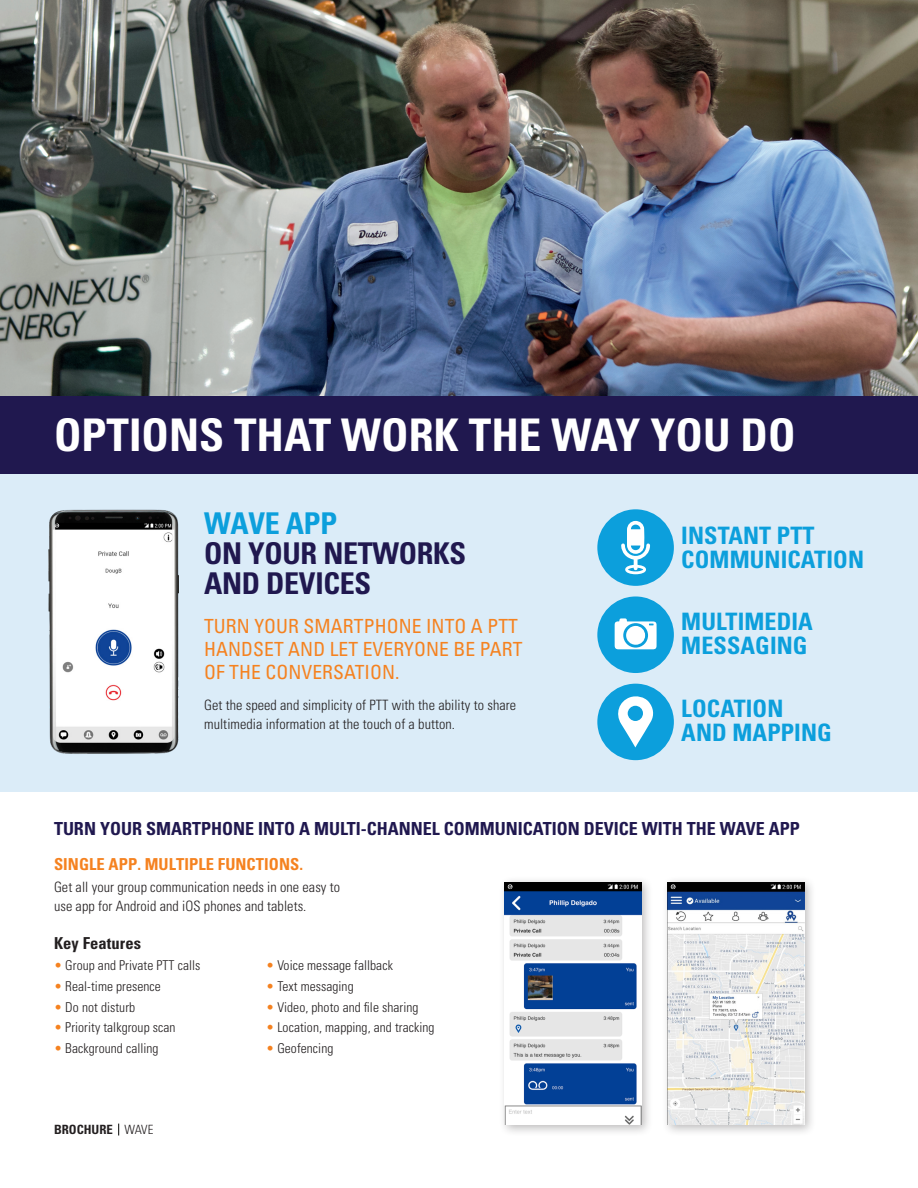
<style>
.page{position:relative;width:918px;height:1188px;background:#fff}
.page>*{position:absolute;margin:0;border:0;box-sizing:border-box;transform-origin:0 0}
.t1{font:700 condensed 45px "Univers LT Std";color:#fff}
.t2{font:700 condensed 30px/30px "Univers LT Std";letter-spacing:-.01em;color:#20184f}
.t3{font:700 condensed 24px/24px "Univers LT Std";letter-spacing:.005em;color:#0c9fdc}
.t4{font:condensed 19.5px/23.2px "Univers LT Std";letter-spacing:.005em;color:#f58220}
.t5{font:700 condensed 18px "Univers LT Std";color:#20184f}
.t6{font:700 condensed 16.5px "Univers LT Std";letter-spacing:.005em;color:#f58220}
.t7{font:700 condensed 16.5px "Univers LT Std";letter-spacing:.005em;color:#231f20}
.t8{font:300 condensed 14.25px/18.3px "Univers LT Std";letter-spacing:.005em;color:#231f20}
.t9{font:300 condensed 13.5px "Univers LT Std";letter-spacing:.005em;color:#231f20}
.t10{font:700 condensed 12.75px "Univers LT Std";color:#231f20}
.s1{color:#0c9fdc}
.s2{color:#f58220}
.s3{font-weight:300}
</style>
<div class="page">
<div style="left:0;top:396px;width:918px;height:79px;background:#20184f"></div>
<div style="left:0;top:475px;width:918px;height:317px;background:#dbecf8"></div>
<img style="left:0;top:0;width:918px;height:396px">
<div style="left:597px;top:509px;width:77px;height:77px;background:#0c9fdc;border-radius:50%"></div>
<div style="left:597px;top:596px;width:77px;height:77px;background:#0c9fdc;border-radius:50%"></div>
<div style="left:597px;top:684px;width:77px;height:76px;background:#0c9fdc;border-radius:50%"></div>
<div style="left:499px;top:876px;width:154px;height:261px;background:#231f20;opacity:.3"></div>
<img style="left:505px;top:882px;width:136px;height:243px">
<div style="left:662px;top:876px;width:154px;height:261px;background:#231f20;opacity:.3"></div>
<img style="left:668px;top:882px;width:136px;height:243px">
<svg style="left:621px;top:521px;width:29px;height:53px"></svg>
<svg style="left:618px;top:696px;width:36px;height:51px"></svg>
<svg style="left:615px;top:618px;width:42px;height:31px"></svg>
<img style="left:49px;top:509px;width:129px;height:245px">
<p class="t1" style="left:54px;top:407px;width:743px">OPTIONS THAT WORK THE WAY YOU DO</p>
<p class="t2" style="left:204px;top:508px;width:264px"><span class="s1">WAVE APP<br></span>ON YOUR NETWORKS<br>AND DEVICES</p>
<p class="t4" style="left:204px;top:614px;width:320px">TURN YOUR SMARTPHONE INTO A PTT<br>HANDSET AND LET EVERYONE BE PART<br>OF THE CONVERSATION.</p>
<p class="t8" style="left:204px;top:696px;width:314px">Get the speed and simplicity of PTT with the ability to share multimedia information at the touch of a button.</p>
<p class="t3" style="left:681px;top:523px;width:184px">INSTANT PTT<br>COMMUNICATION</p>
<p class="t3" style="left:681px;top:609px;width:133px">MULTIMEDIA<br>MESSAGING</p>
<p class="t3" style="left:681px;top:696px;width:152px">LOCATION<br>AND MAPPING</p>
<p class="t5" style="left:54px;top:817px;width:747px">TURN YOUR SMARTPHONE INTO A MULTI-CHANNEL COMMUNICATION DEVICE WITH THE WAVE APP</p>
<p class="t6" style="left:54px;top:854px;width:251px">SINGLE APP. MULTIPLE FUNCTIONS.</p>
<p class="t8" style="left:54px;top:878px;width:288px">Get all your group communication needs in one easy to use app for Android and iOS phones and tablets.</p>
<p class="t7" style="left:54px;top:933px;width:89px">Key Features</p>
<p class="t9" style="left:54px;top:957px;width:148px"><span class="s2">•</span> Group and Private PTT calls</p>
<p class="t9" style="left:54px;top:978px;width:108px"><span class="s2">•</span> Real-time presence</p>
<p class="t9" style="left:54px;top:999px;width:83px"><span class="s2">•</span> Do not disturb</p>
<p class="t9" style="left:54px;top:1019px;width:123px"><span class="s2">•</span> Priority talkgroup scan</p>
<p class="t9" style="left:54px;top:1040px;width:106px"><span class="s2">•</span> Background calling</p>
<p class="t9" style="left:266px;top:957px;width:128px"><span class="s2">•</span> Voice message fallback</p>
<p class="t9" style="left:266px;top:978px;width:89px"><span class="s2">•</span> Text messaging</p>
<p class="t9" style="left:266px;top:999px;width:154px"><span class="s2">•</span> Video, photo and file sharing</p>
<p class="t9" style="left:266px;top:1019px;width:170px"><span class="s2">•</span> Location, mapping, and tracking</p>
<p class="t9" style="left:266px;top:1040px;width:69px"><span class="s2">•</span> Geofencing</p>
<p class="t10" style="left:54px;top:1122px;width:101px">BROCHURE <span class="s3">WAVE</span></p>
</div>
